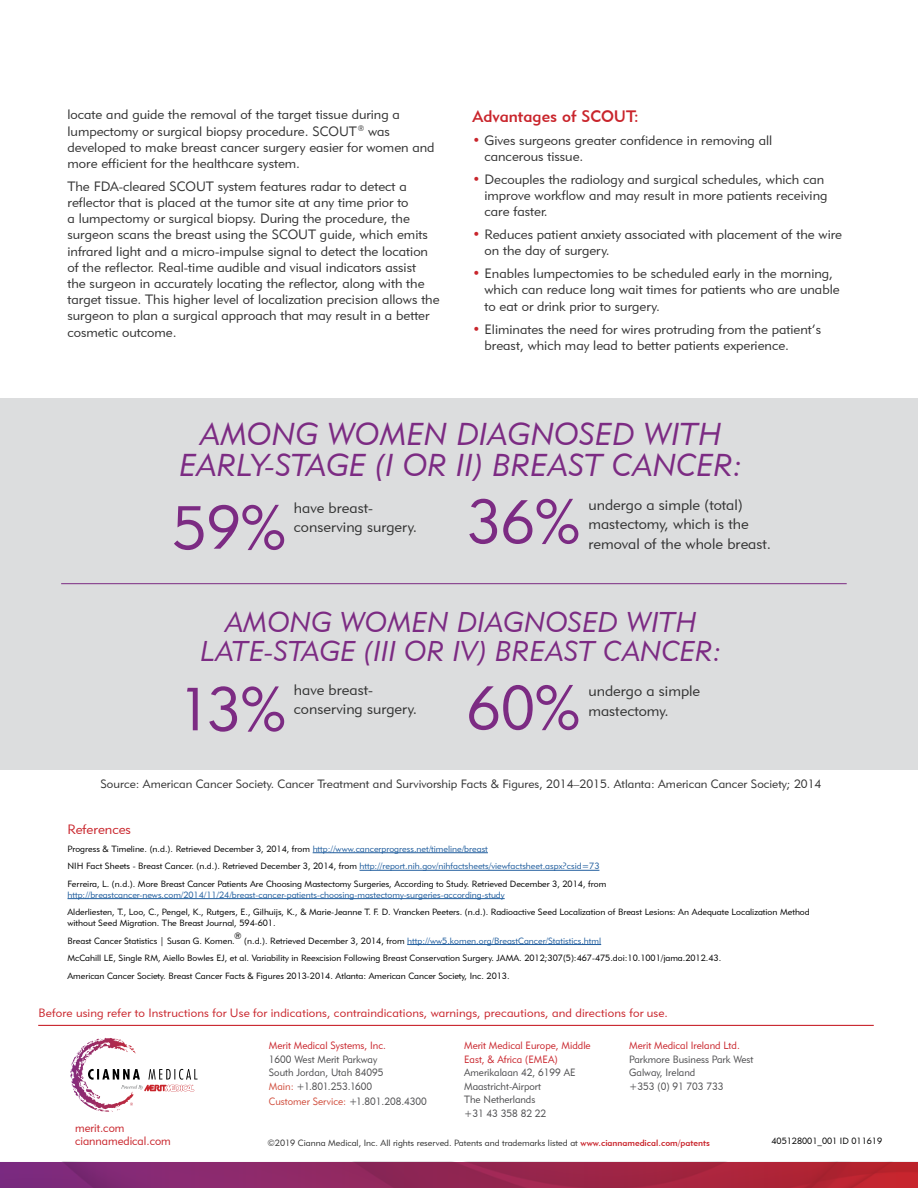
<style>
.page{position:relative;width:918px;height:1188px;background:#fff}
.page>*{position:absolute;margin:0;border:0;box-sizing:border-box;transform-origin:0 0}
.t1{font:60px "Geometric 415 BT Lite A";color:#7c2b83}
.t2{font:31.5px/31.5px "Geometric 415 BT Lite Italic A";color:#7c2b83;text-align:center}
.t3{font:28.5px/28.5px "Geometric 415 BT Lite Italic A";color:#7c2b83;text-align:center}
.t4{font:16.5px "Geometric 415 BT Medium A";color:#c9252c}
.t5{font:15px/19.5px "Geometric 415 BT Lite A";color:#333}
.t6{font:13.5px/16.2px "Geometric 415 BT Lite A";color:#333}
.t7{font:13.5px "Geometric 415 BT Lite A";color:#c9252c}
.t8{font:12px "Geometric 415 BT Lite A";color:#333}
.t9{font:12px "Geometric 415 BT Lite A";letter-spacing:.01em;color:#c9252c}
.t10{font:12px/13.5px "Geometric 415 BT Lite A";letter-spacing:.01em;color:#c9252c;scale:.95 1}
.t11{font:10.5px/13.5px "Geometric 415 BT Lite A";color:#4d4d4f;scale:.95 1}
.t12{font:10.5px/13.5px "Geometric 415 BT Lite A";color:#c9252c;scale:.95 1}
.t13{font:10.5px "Geometric 415 BT Lite A";color:#d04d3c;scale:.95 1}
.t14{font:9px/17.5px "Geometric 415 BT Lite A";color:#000}
.t15{font:9px "Geometric 415 BT Lite A";color:#215e9e}
.t16{font:9px "Geometric 415 BT Lite A";color:#333}
.s1{color:#c9252c}
.s2{color:#215e9e}
.s3{color:#d04d3c}
.s4{color:#4d4d4f}
.s5{font-family:"Geometric 415 BT Medium A";color:#c9252c}
</style>
<div class="page">
<div style="left:0;top:398px;width:918px;height:371px;background:#dcddde"></div>
<hr style="left:313px;top:852px;width:175px;height:1px;background:#215e9e">
<hr style="left:359px;top:870px;width:240px;height:1px;background:#215e9e">
<hr style="left:68px;top:898px;width:437px;height:1px;background:#215e9e">
<hr style="left:407px;top:944px;width:194px;height:1px;background:#215e9e">
<hr style="left:61px;top:583px;width:786px;height:1px;background:#7c2b83">
<img style="left:0;top:1161px;width:918px;height:27px">
<hr style="left:38px;top:1025px;width:836px;height:1px;background:#c9252c">
<svg style="left:71px;top:1039px;width:127px;height:73px"></svg>
<p class="t6" style="left:67px;top:106px;width:369px">locate and guide the removal of the target tissue during a lumpectomy or surgical biopsy procedure. SCOUT<sup>®</sup> was developed to make breast cancer surgery easier for women and more efficient for the healthcare system.</p>
<p class="t6" style="left:67px;top:178px;width:374px">The FDA-cleared SCOUT system features radar to detect a reflector that is placed at the tumor site at any time prior to<br>a lumpectomy or surgical biopsy. During the procedure, the surgeon scans the breast using the SCOUT guide, which emits infrared light and a micro-impulse signal to detect the location of the reflector. Real-time audible and visual indicators assist<br>the surgeon in accurately locating the reflector, along with the target tissue. This higher level of localization precision allows the surgeon to plan a surgical approach that may result in a better cosmetic outcome.</p>
<p class="t4" style="left:472px;top:106px;width:168px">Advantages of SCOUT:</p>
<p class="t6" style="left:485px;top:132px;width:289px;text-indent:-12px"><span class="s1">•</span> Gives surgeons greater confidence in removing all cancerous tissue.</p>
<p class="t6" style="left:485px;top:171px;width:345px;text-indent:-12px"><span class="s1">•</span> Decouples the radiology and surgical schedules, which can improve workflow and may result in more patients receiving care faster.</p>
<p class="t6" style="left:485px;top:226px;width:359px;text-indent:-12px"><span class="s1">•</span> Reduces patient anxiety associated with placement of the wire on the day of surgery.</p>
<p class="t6" style="left:485px;top:265px;width:357px;text-indent:-12px"><span class="s1">•</span> Enables lumpectomies to be scheduled early in the morning, which can reduce long wait times for patients who are unable to eat or drink prior to surgery.</p>
<p class="t6" style="left:485px;top:321px;width:338px;text-indent:-12px"><span class="s1">•</span> Eliminates the need for wires protruding from the patient’s breast, which may lead to better patients experience.</p>
<h2 class="t2" style="left:179px;top:418px;width:565px">AMONG WOMEN DIAGNOSED WITH<br>EARLY-STAGE (I OR II) BREAST CANCER:</h2>
<h1 class="t1" style="left:173px;top:491px;width:115px">59%</h1>
<p class="t5" style="left:294px;top:498px;width:125px">have breast&shy;conserving surgery.</p>
<h1 class="t1" style="left:467px;top:485px;width:115px">36%</h1>
<p class="t5" style="left:588px;top:495px;width:184px">undergo a simple (total) mastectomy, which is the removal of the whole breast.</p>
<h3 class="t3" style="left:200px;top:608px;width:523px">AMONG WOMEN DIAGNOSED WITH<br>LATE-STAGE (III OR IV) BREAST CANCER:</h3>
<h1 class="t1" style="left:177px;top:673px;width:110px">13%</h1>
<p class="t5" style="left:294px;top:679px;width:125px">have breast&shy;conserving surgery.</p>
<h1 class="t1" style="left:467px;top:671px;width:115px">60%</h1>
<p class="t5" style="left:588px;top:681px;width:113px">undergo a simple mastectomy.</p>
<p class="t8" style="left:100px;top:776px;width:722px">Source: American Cancer Society. Cancer Treatment and Survivorship Facts &amp; Figures, 2014–2015. Atlanta: American Cancer Society; 2014</p>
<p class="t7" style="left:68px;top:821px;width:65px">References</p>
<p class="t14" style="left:68px;top:840px;width:540px">Progress &amp; Timeline. (n.d.). Retrieved December 3, 2014, from <span class="s2">http://www.cancerprogress.net/timeline/breast<br></span>NIH Fact Sheets - Breast Cancer. (n.d.). Retrieved December 3, 2014, from <span class="s2">http://report.nih.gov/nihfactsheets/viewfactsheet.aspx?csid=73<br></span>Ferreira, L. (n.d.). More Breast Cancer Patients Are Choosing Mastectomy Surgeries, According to Study. Retrieved December 3, 2014, from</p>
<p class="t15" style="left:68px;top:889px;width:439px">http://breastcancer-news.com/2014/11/24/breast-cancer-patients-choosing-mastectomy-surgeries-according-study</p>
<p class="t14" style="left:68px;top:907px;width:744px;line-height:10.8px">Alderliesten, T., Loo, C., Pengel, K., Rutgers, E., Gilhuijs, K., &amp; Marie-Jeanne T. F. D. Vrancken Peeters. (n.d.). Radioactive Seed Localization of Breast Lesions: An Adequate Localization Method without Seed Migration. The Breast Journal, 594-601.</p>
<p class="t14" style="left:68px;top:932px;width:169px">Breast Cancer Statistics | Susan G. Komen.</p>
<p class="t14" style="left:234px;top:927px;width:9px">®</p>
<p class="t14" style="left:68px;top:932px;width:655px;text-indent:177px">(n.d.). Retrieved December 3, 2014, from <span class="s2">http://ww5.komen.org/BreastCancer/Statistics.html<br></span>McCahill LE, Single RM, Aiello Bowles EJ, et al. Variability in Reexcision Following Breast Conservation Surgery. JAMA. 2012;307(5):467-475.doi:10.1001/jama.2012.43.<br>American Cancer Society. Breast Cancer Facts &amp; Figures 2013-2014. Atlanta: American Cancer Society, Inc. 2013.</p>
<p class="t9" style="left:38px;top:1006px;width:631px">Before using refer to Instructions for Use for indications, contraindications, warnings, precautions, and directions for use.</p>
<p class="t10" style="left:75px;top:1121px;width:102px">merit.com ciannamedical.com</p>
<p class="t12" style="left:269px;top:1039px;width:125px">Merit Medical Systems, Inc.</p>
<p class="t11" style="left:269px;top:1052px;width:122px">1600 West Merit Parkway<br>South Jordan, Utah 84095<br><span class="s3">Main:</span> +1.801.253.1600</p>
<p class="t13" style="left:269px;top:1095px;width:168px">Customer Service: <span class="s4">+1.801.208.4300</span></p>
<p class="t12" style="left:464px;top:1039px;width:135px">Merit Medical Europe, Middle<br>East, &amp; Africa (EMEA)</p>
<p class="t11" style="left:464px;top:1066px;width:119px">Amerikalaan 42, 6199 AE<br>Maastricht-Airport<br>The Netherlands<br>+31 43 358 82 22</p>
<p class="t12" style="left:629px;top:1039px;width:118px">Merit Medical Ireland Ltd.</p>
<p class="t11" style="left:629px;top:1052px;width:132px">Parkmore Business Park West<br>Galway, Ireland<br>+353 (0) 91 703 733</p>
<p class="t16" style="left:267px;top:1137px;width:444px">©2019 Cianna Medical, Inc. All rights reserved. Patents and trademarks listed at <span class="s5">www.ciannamedical.com/patents</span></p>
<p class="t14" style="left:771px;top:1132px;width:112px">405128001_001 ID 011619</p>
</div>
